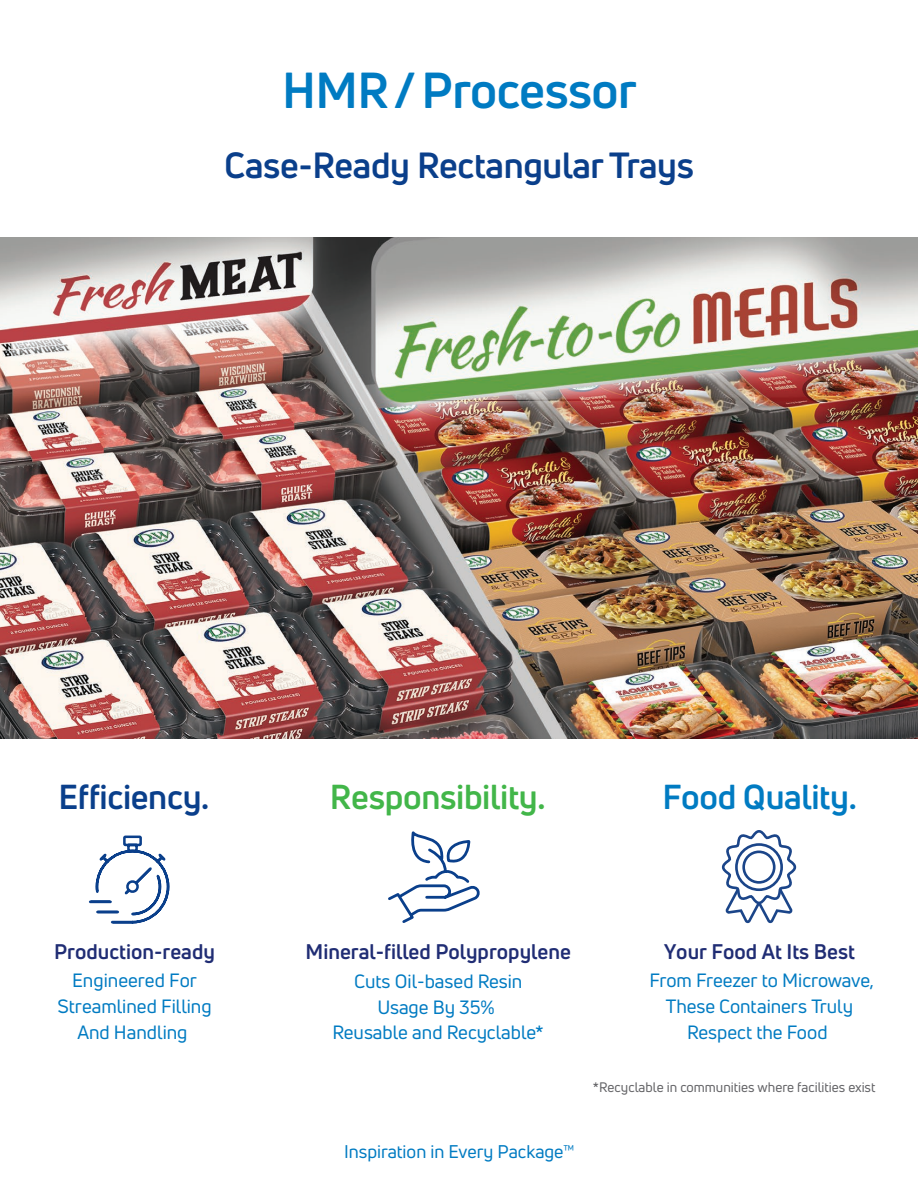
<style>
.page{position:relative;width:918px;height:1188px;background:#fff}
.page>*{position:absolute;margin:0;border:0;box-sizing:border-box;transform-origin:0 0}
.t1{font:700 49.5px "Uni Neue";letter-spacing:-.01em;color:#007bc2}
.t2{font:700 35.7px "Uni Neue";letter-spacing:-.01em;color:#0a3f8b}
.t3{font:700 33.9px "Uni Neue";letter-spacing:-.01em;color:#42b649}
.t4{font:700 33.9px "Uni Neue";letter-spacing:-.01em;color:#007bc2}
.t5{font:700 33.9px "Uni Neue";letter-spacing:-.01em;color:#0a3f8b}
.t6{font:700 20.7px "Uni Neue";color:#202d74}
.t7{font:18.9px/25.8px "Uni Neue";color:#007bc2;text-align:center}
.t8{font:18px "Uni Neue";color:#007bc2}
.t9{font:13.5px "Uni Neue";color:#636366}
</style>
<div class="page">
<img style="left:0;top:238px;width:918px;height:501px">
<svg style="left:388px;top:831px;width:92px;height:92px"></svg>
<svg style="left:89px;top:835px;width:81px;height:89px"></svg>
<svg style="left:721px;top:830px;width:76px;height:94px"></svg>
<h1 class="t1" style="left:282px;top:60px;width:356px">HMR / Processor</h1>
<h2 class="t2" style="left:224px;top:143px;width:471px">Case-Ready Rectangular Trays</h2>
<h3 class="t5" style="left:58px;top:776px;width:153px">Efficiency.</h3>
<h3 class="t3" style="left:330px;top:776px;width:217px">Responsibility.</h3>
<h3 class="t4" style="left:662px;top:776px;width:196px">Food Quality.</h3>
<p class="t6" style="left:54px;top:939px;width:162px">Production-ready</p>
<p class="t7" style="left:57px;top:968px;width:156px">Engineered For<br>Streamlined Filling<br>And Handling</p>
<p class="t6" style="left:306px;top:939px;width:267px">Mineral-filled Polypropylene</p>
<p class="t7" style="left:333px;top:968px;width:213px">Cuts Oil-based Resin<br>Usage By 35%<br>Reusable and Recyclable*</p>
<p class="t8" style="left:344px;top:1141px;width:232px">Inspiration in Every Package™</p>
<p class="t6" style="left:664px;top:939px;width:192px">Your Food At Its Best</p>
<p class="t7" style="left:650px;top:967px;width:226px">From Freezer to Microwave,<br>These Containers Truly<br>Respect the Food</p>
<p class="t9" style="left:593px;top:1079px;width:284px">*Recyclable in communities where facilities exist</p>
</div>
